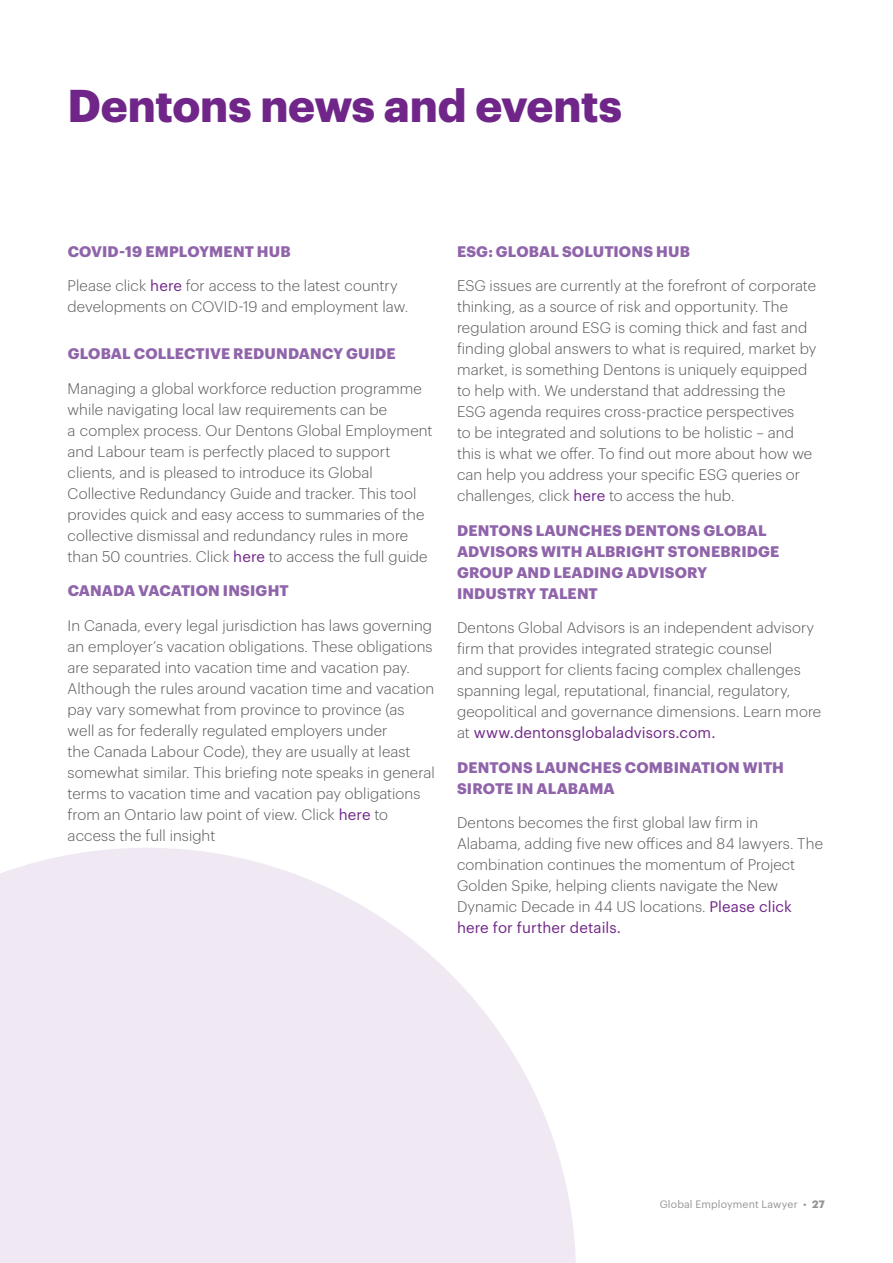
<style>
.page{position:relative;width:893px;height:1263px;background:#fff}
.page>*{position:absolute;margin:0;border:0;box-sizing:border-box;transform-origin:0 0}
.t1{font:700 45px "Dentons Sans";letter-spacing:-.005em;color:#702688}
.t2{font:300 15px/21px "Dentons Sans";letter-spacing:.005em;color:#565659}
.t3{font:700 15px/21px "Dentons Sans";letter-spacing:.01em;color:#9064aa}
.t4{font:10.5px "Dentons Sans";letter-spacing:.015em;color:#939598}
.s1{font-weight:400;color:#702688}
.s2{font-weight:700}
</style>
<div class="page">
<svg style="left:0;top:848px;width:576px;height:415px;fill:#f0e9f3"></svg>
<h1 class="t1" style="left:68px;top:71px;width:556px">Dentons news and events</h1>
<p class="t3" style="left:68px;top:239px;width:225px">COVID-19 EMPLOYMENT HUB</p>
<p class="t2" style="left:68px;top:274px;width:342px">Please click <span class="s1">here</span> for access to the latest country developments on COVID-19 and employment law.</p>
<p class="t3" style="left:68px;top:342px;width:330px">GLOBAL COLLECTIVE REDUNDANCY GUIDE</p>
<p class="t2" style="left:68px;top:377px;width:366px">Managing a global workforce reduction programme while navigating local law requirements can be<br>a complex process. Our Dentons Global Employment and Labour team is perfectly placed to support clients, and is pleased to introduce its Global Collective Redundancy Guide and tracker. This tool provides quick and easy access to summaries of the collective dismissal and redundancy rules in more than 50 countries. Click <span class="s1">here</span> to access the full guide</p>
<p class="t3" style="left:68px;top:579px;width:223px">CANADA VACATION INSIGHT</p>
<p class="t2" style="left:68px;top:614px;width:369px">In Canada, every legal jurisdiction has laws governing an employer’s vacation obligations. These obligations are separated into vacation time and vacation pay.<br>Although the rules around vacation time and vacation pay vary somewhat from province to province (as well as for federally regulated employers under<br>the Canada Labour Code), they are usually at least somewhat similar. This briefing note speaks in general terms to vacation time and vacation pay obligations from an Ontario law point of view. Click <span class="s1">here</span> to access the full insight</p>
<p class="t3" style="left:457px;top:239px;width:234px">ESG: GLOBAL SOLUTIONS HUB</p>
<p class="t2" style="left:457px;top:274px;width:361px">ESG issues are currently at the forefront of corporate thinking, as a source of risk and opportunity. The regulation around ESG is coming thick and fast and finding global answers to what is required, market by market, is something Dentons is uniquely equipped to help with. We understand that addressing the ESG agenda requires cross-practice perspectives<br>to be integrated and solutions to be holistic – and this is what we offer. To find out more about how we can help you address your specific ESG queries or challenges, click <span class="s1">here</span> to access the hub.</p>
<p class="t3" style="left:457px;top:518px;width:324px">DENTONS LAUNCHES DENTONS GLOBAL<br>ADVISORS WITH ALBRIGHT STONEBRIDGE<br>GROUP AND LEADING ADVISORY<br>INDUSTRY TALENT</p>
<p class="t2" style="left:457px;top:616px;width:366px">Dentons Global Advisors is an independent advisory firm that provides integrated strategic counsel<br>and support for clients facing complex challenges spanning legal, reputational, financial, regulatory, geopolitical and governance dimensions. Learn more at <span class="s1">www.dentonsglobaladvisors.com.</span></p>
<p class="t3" style="left:457px;top:755px;width:329px">DENTONS LAUNCHES COMBINATION WITH<br>SIROTE IN ALABAMA</p>
<p class="t2" style="left:457px;top:811px;width:367px">Dentons becomes the first global law firm in Alabama, adding five new offices and 84 lawyers. The combination continues the momentum of Project Golden Spike, helping clients navigate the New Dynamic Decade in 44 US locations. <span class="s1">Please click here for further details.</span></p>
<p class="t4" style="left:660px;top:1196px;width:167px">Global Employment Lawyer • <span class="s2">27</span></p>
</div>
